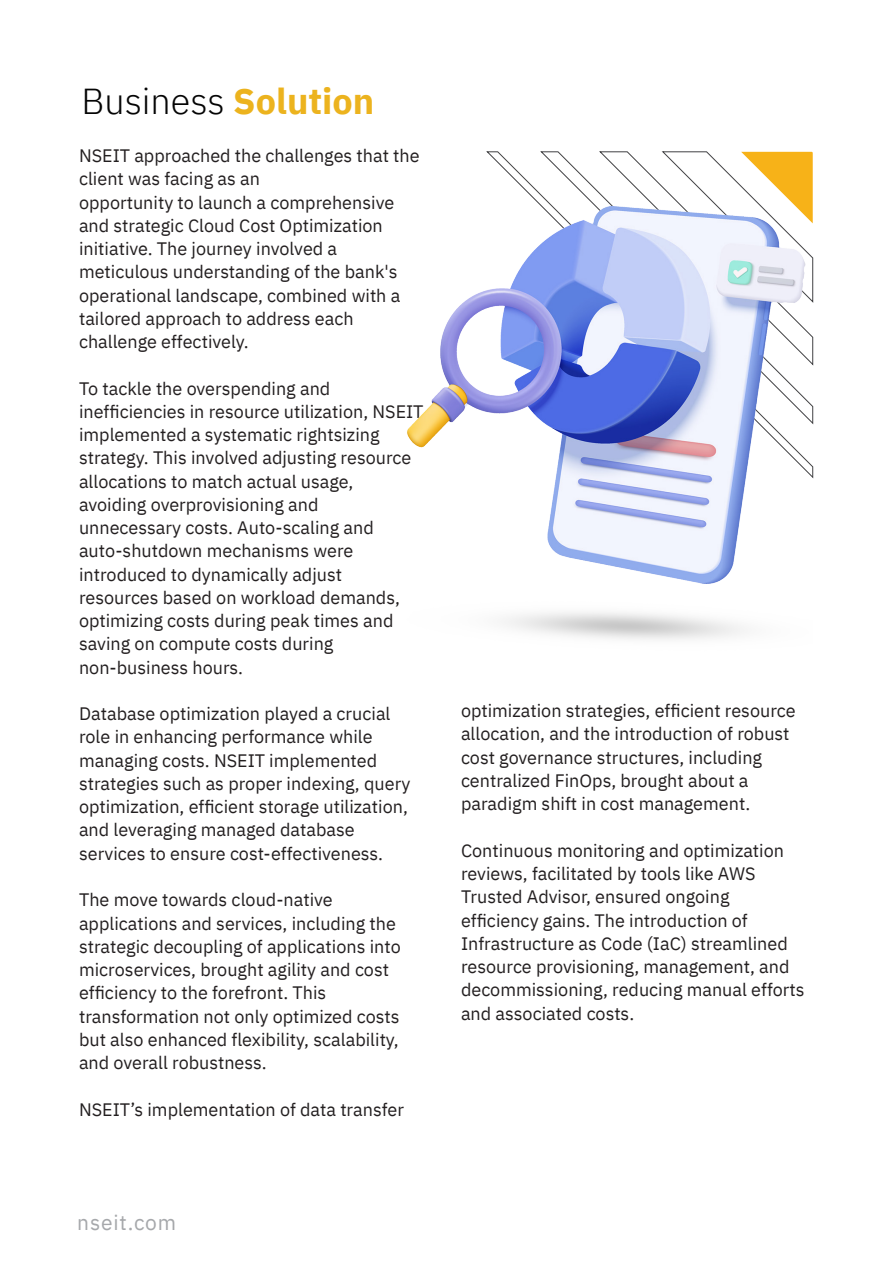
<style>
.page{position:relative;width:893px;height:1263px;background:#fff}
.page>*{position:absolute;margin:0;border:0;box-sizing:border-box;transform-origin:0 0}
.t1{font:300 36px "IBM Plex Sans";color:#050505}
.t2{font:21px "IBM Plex Sans";letter-spacing:.04em;color:#a6a8ab}
.t3{font:18px/23.2px "IBM Plex Sans";color:#231f20}
.s1{font-weight:700;color:#ecb31e}
</style>
<div class="page">
<svg style="left:540px;top:151px;width:274px;height:274px"></svg>
<svg style="left:599px;top:151px;width:215px;height:216px"></svg>
<svg style="left:661px;top:151px;width:153px;height:153px"></svg>
<img style="left:407px;top:207px;width:406px;height:433px">
<h1 class="t1" style="left:81px;top:74px;width:294px">Business <span class="s1">Solution</span></h1>
<p class="t3" style="left:79px;top:143px;width:342px">NSEIT approached the challenges that the client was facing as an<br>opportunity to launch a comprehensive and strategic Cloud Cost Optimization initiative. The journey involved a meticulous understanding of the bank's operational landscape, combined with a tailored approach to address each challenge effectively.</p>
<p class="t3" style="left:79px;top:375px;width:346px">To tackle the overspending and inefficiencies in resource utilization, NSEIT implemented a systematic rightsizing strategy. This involved adjusting resource allocations to match actual usage, avoiding overprovisioning and unnecessary costs. Auto-scaling and auto-shutdown mechanisms were introduced to dynamically adjust resources based on workload demands, optimizing costs during peak times and saving on compute costs during non-business hours.</p>
<p class="t3" style="left:79px;top:701px;width:333px">Database optimization played a crucial role in enhancing performance while managing costs. NSEIT implemented strategies such as proper indexing, query optimization, efficient storage utilization, and leveraging managed database services to ensure cost-effectiveness.</p>
<p class="t3" style="left:79px;top:887px;width:323px">The move towards cloud-native applications and services, including the strategic decoupling of applications into microservices, brought agility and cost efficiency to the forefront. This transformation not only optimized costs but also enhanced flexibility, scalability, and overall robustness.</p>
<p class="t3" style="left:79px;top:1096px;width:326px">NSEIT’s implementation of data transfer</p>
<p class="t2" style="left:77px;top:1206px;width:100px">nseit.com</p>
<p class="t3" style="left:461px;top:698px;width:336px">optimization strategies, efficient resource allocation, and the introduction of robust cost governance structures, including centralized FinOps, brought about a paradigm shift in cost management.</p>
<p class="t3" style="left:461px;top:837px;width:345px">Continuous monitoring and optimization reviews, facilitated by tools like AWS Trusted Advisor, ensured ongoing efficiency gains. The introduction of Infrastructure as Code (IaC) streamlined resource provisioning, management, and decommissioning, reducing manual efforts and associated costs.</p>
</div>
